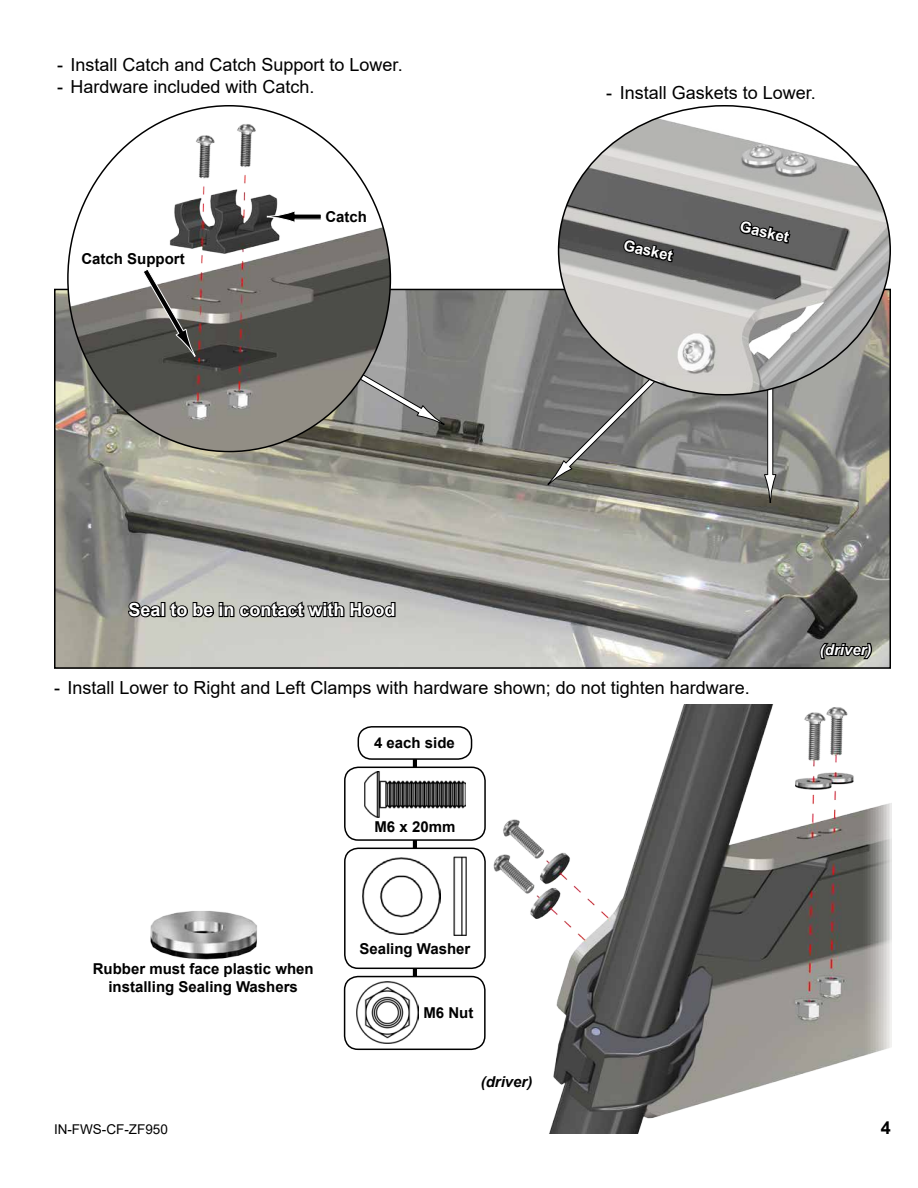
<style>
.page{position:relative;width:918px;height:1188px;background:#fff}
.page>*{position:absolute;margin:0;border:0;box-sizing:border-box;transform-origin:0 0}
.t1{font:18px "Arial";color:#000}
.t2{font:700 18px "Arial";color:#fff}
.t3{font:700 18px "Arial";color:#000}
.t4{font:700 15px/18px "Arial";color:#000;text-align:center}
.t5{font:700 15px "Arial";color:#fff}
.t6{font:italic 700 15px "Arial";color:#fff}
.t7{font:italic 700 15px "Arial";color:#000}
.t8{font:13.5px "Arial";color:#000}
</style>
<div class="page">
<img style="left:57px;top:292px;width:831px;height:374px">
<svg style="left:127px;top:597px;width:270px;height:24px;background:#767773"></svg>
<div style="left:768px;top:374px;width:5px;height:101px;background:#fff"></div>
<div style="left:767px;top:374px;width:6px;height:101px;border:1px solid #000"></div>
<svg style="left:764px;top:474px;width:13px;height:29px"></svg>
<img style="left:150px;top:911px;width:107px;height:49px">
<div style="left:412px;top:745px;width:5px;height:254px;background:#000"></div>
<div style="left:412px;top:744px;width:6px;height:255px;border:1px solid #fff"></div>
<div style="left:345px;top:977px;width:140px;height:72px;background:#fff;border-radius:14px"></div>
<div style="left:344px;top:976px;width:142px;height:74px;border:2px solid #000;border-radius:14px"></div>
<img style="left:356px;top:982px;width:62px;height:62px">
<div style="left:345px;top:848px;width:140px;height:120px;background:#fff;border-radius:14px"></div>
<div style="left:344px;top:848px;width:142px;height:121px;border:2px solid #000;border-radius:14px"></div>
<img style="left:454px;top:857px;width:13px;height:78px">
<img style="left:363px;top:857px;width:78px;height:78px">
<div style="left:358px;top:727px;width:114px;height:32px;background:#fff;border-radius:14px"></div>
<div style="left:358px;top:726px;width:114px;height:34px;border:2px solid #000;border-radius:14px"></div>
<div style="left:345px;top:767px;width:140px;height:73px;background:#fff;border-radius:14px"></div>
<div style="left:344px;top:767px;width:142px;height:74px;border:2px solid #000;border-radius:14px"></div>
<img style="left:365px;top:772px;width:100px;height:46px">
<img style="left:485px;top:704px;width:407px;height:430px">
<svg style="left:547px;top:288px;width:210px;height:198px;background:#80807d"></svg>
<img style="left:559px;top:106px;width:331px;height:289px">
<img style="left:68px;top:106px;width:322px;height:346px">
<div style="left:295px;top:214px;width:26px;height:5px;background:#000"></div>
<svg style="left:267px;top:210px;width:29px;height:13px"></svg>
<svg style="left:142px;top:268px;width:303px;height:160px;background:#777571"></svg>
<svg style="left:738px;top:219px;width:54px;height:31px;background:#434343"></svg>
<svg style="left:622px;top:238px;width:54px;height:31px;background:#454444"></svg>
<svg style="left:818px;top:642px;width:56px;height:18px"></svg>
<svg style="left:485px;top:1074px;width:49px;height:18px"></svg>
<p class="t1" style="left:57px;top:53px;width:347px">- Install Catch and Catch Support to Lower.</p>
<p class="t1" style="left:57px;top:74px;width:259px">- Hardware included with Catch.</p>
<p class="t4" style="left:81px;top:250px;width:105px">Catch Support</p>
<p class="t4" style="left:325px;top:208px;width:43px">Catch</p>
<p class="t2" style="left:129px;top:597px;width:269px">Seal to be in contact with Hood</p>
<p class="t1" style="left:606px;top:80px;width:211px">- Install Gaskets to Lower.</p>
<p class="t5" style="left:626px;top:235px;width:52px;rotate:13deg">Gasket</p>
<p class="t5" style="left:743px;top:216px;width:52px;rotate:13deg">Gasket</p>
<p class="t6" style="left:820px;top:640px;width:53px">(driver)</p>
<p class="t1" style="left:54px;top:675px;width:697px">- Install Lower to Right and Left Clamps with hardware shown; do not tighten hardware.</p>
<p class="t4" style="left:374px;top:734px;width:82px">4 each side</p>
<p class="t4" style="left:374px;top:818px;width:82px">M6 x 20mm</p>
<p class="t4" style="left:93px;top:960px;width:222px">Rubber must face plastic when installing Sealing Washers</p>
<p class="t4" style="left:359px;top:940px;width:113px">Sealing Washer</p>
<p class="t4" style="left:423px;top:1004px;width:51px">M6 Nut</p>
<p class="t7" style="left:481px;top:1072px;width:53px">(driver)</p>
<p class="t8" style="left:54px;top:1120px;width:115px">IN-FWS-CF-ZF950</p>
<p class="t3" style="left:881px;top:1115px;width:12px">4</p>
</div>
